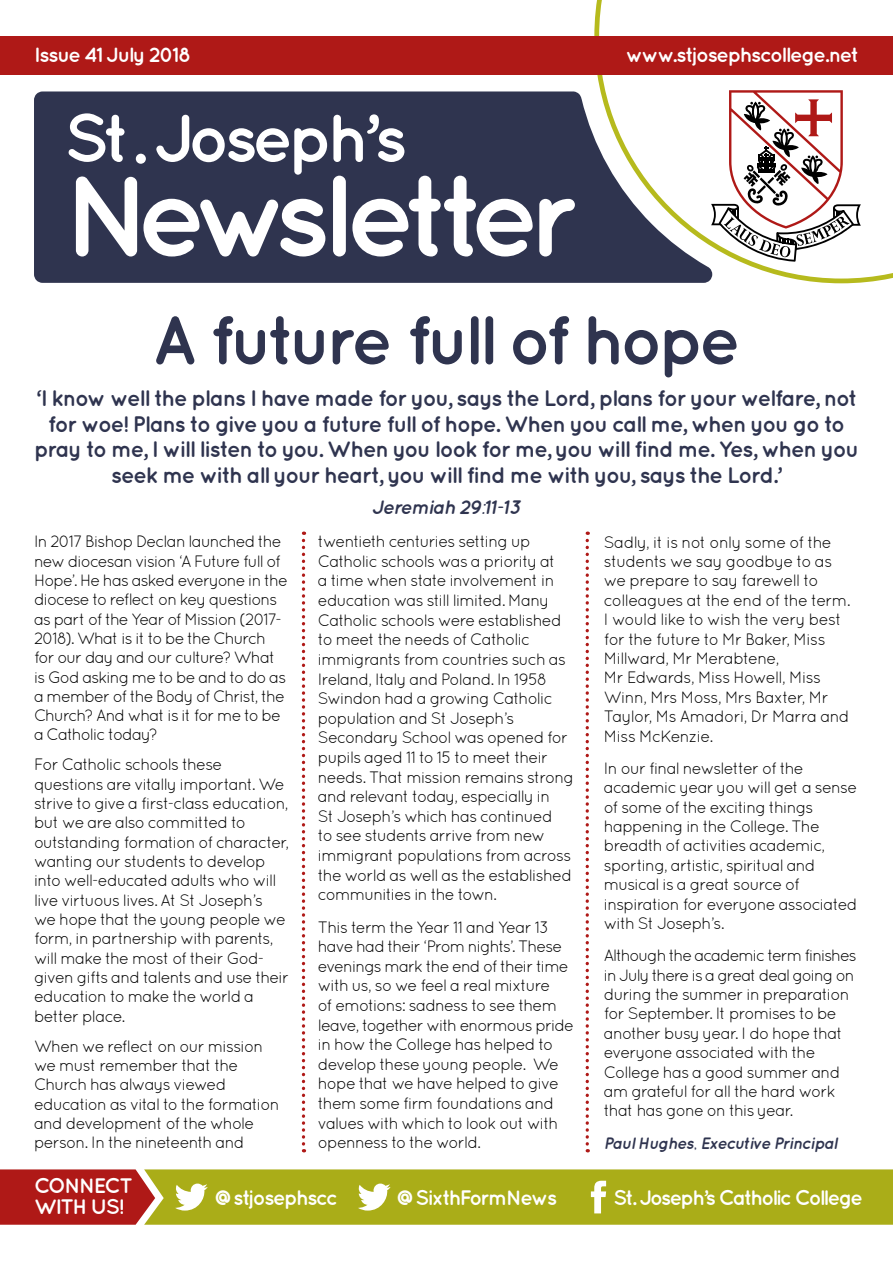
<style>
.page{position:relative;width:893px;height:1263px;background:#fff}
.page>*{position:absolute;margin:0;border:0;box-sizing:border-box;transform-origin:0 0}
.t1{font:700 69px "Quicksand";letter-spacing:-.07em;color:#2f344f}
.t2{font:700 22.5px/25.5px "Quicksand";letter-spacing:-.055em;color:#2f344f;text-align:center}
.t3{font:700 21px/21px "Quicksand";letter-spacing:-.08em;color:#fff}
.t4{font:700 20.7px "Quicksand";letter-spacing:-.065em;color:#fff}
.t5{font:italic 700 19.5px "Quicksand";letter-spacing:-.065em;color:#2f344f}
.t6{font:16.5px/19.4px "Quicksand";letter-spacing:-.055em;color:#000}
.t7{font:italic 700 16.5px "Quicksand";letter-spacing:-.05em;color:#2f344f}
</style>
<div class="page">
<svg style="left:594px;top:0;width:299px;height:283px"></svg>
<svg style="left:34px;top:91px;width:678px;height:192px;fill:#2f344f"></svg>
<svg style="left:68px;top:113px;width:57px;height:49px"></svg>
<svg style="left:156px;top:115px;width:171px;height:60px"></svg>
<svg style="left:333px;top:114px;width:71px;height:48px"></svg>
<svg style="left:76px;top:176px;width:61px;height:80px"></svg>
<svg style="left:143px;top:199px;width:182px;height:57px"></svg>
<div style="left:333px;top:176px;width:13px;height:80px;background:#fff;border-radius:6px"></div>
<svg style="left:352px;top:176px;width:181px;height:80px"></svg>
<svg style="left:539px;top:199px;width:36px;height:57px"></svg>
<div style="left:0;top:36px;width:893px;height:38px;background:#af1917"></div>
<svg style="left:711px;top:90px;width:150px;height:172px"></svg>
<div style="left:136px;top:154px;width:10px;height:10px;background:#fff;border-radius:50%"></div>
<svg style="left:0;top:1169px;width:893px;height:56px;background:#ae9923"></svg>
<svg style="left:302px;top:531px;width:3px;height:621px"></svg>
<svg style="left:586px;top:531px;width:3px;height:621px"></svg>
<p class="t4" style="left:34px;top:42px;width:159px">Issue 41 July 2018</p>
<p class="t4" style="left:626px;top:42px;width:235px">www.stjosephscollege.net</p>
<h1 class="t1" style="left:152px;top:299px;width:591px">A future full of hope</h1>
<p class="t2" style="left:34px;top:385px;width:827px">‘I know well the plans I have made for you, says the Lord, plans for your welfare, not for woe! Plans to give you a future full of hope. When you call me, when you go to pray to me, I will listen to you. When you look for me, you will find me. Yes, when you seek me with all your heart, you will find me with you, says the Lord.’</p>
<p class="t5" style="left:372px;top:495px;width:150px">Jeremiah 29:11-13</p>
<p class="t6" style="left:34px;top:532px;width:255px">In 2017 Bishop Declan launched the new diocesan vision ‘A Future full of<br>Hope’. He has asked everyone in the diocese to reflect on key questions as part of the Year of Mission (2017-<br>2018). What is it to be the Church for our day and our culture? What is God asking me to be and to do as a member of the Body of Christ, the<br>Church? And what is it for me to be a Catholic today?</p>
<p class="t6" style="left:34px;top:755px;width:257px">For Catholic schools these questions are vitally important. We strive to give a first-class education, but we are also committed to outstanding formation of character, wanting our students to develop into well-educated adults who will live virtuous lives. At St Joseph’s we hope that the young people we form, in partnership with parents, will make the most of their God&shy;given gifts and talents and use their education to make the world a better place.</p>
<p class="t6" style="left:34px;top:1036px;width:247px">When we reflect on our mission we must remember that the<br>Church has always viewed education as vital to the formation and development of the whole person. In the nineteenth and</p>
<p class="t6" style="left:318px;top:531px;width:258px">twentieth centuries setting up<br>Catholic schools was a priority at<br>a time when state involvement in education was still limited. Many<br>Catholic schools were established to meet the needs of Catholic immigrants from countries such as<br>Ireland, Italy and Poland. In 1958<br>Swindon had a growing Catholic population and St Joseph’s<br>Secondary School was opened for pupils aged 11 to 15 to meet their needs. That mission remains strong and relevant today, especially in<br>St Joseph’s which has continued<br>to see students arrive from new immigrant populations from across the world as well as the established communities in the town.</p>
<p class="t6" style="left:318px;top:917px;width:258px">This term the Year 11 and Year 13 have had their ‘Prom nights’. These evenings mark the end of their time with us, so we feel a real mixture<br>of emotions: sadness to see them leave, together with enormous pride in how the College has helped to develop these young people. We hope that we have helped to give them some firm foundations and values with which to look out with openness to the world.</p>
<p class="t6" style="left:604px;top:532px;width:248px">Sadly, it is not only some of the students we say goodbye to as we prepare to say farewell to colleagues at the end of the term.<br>I would like to wish the very best for the future to Mr Baker, Miss<br>Millward, Mr Merabtene,<br>Mr Edwards, Miss Howell, Miss<br>Winn, Mrs Moss, Mrs Baxter, Mr<br>Taylor, Ms Amadori, Dr Marra and<br>Miss McKenzie.</p>
<p class="t6" style="left:604px;top:758px;width:255px">In our final newsletter of the academic year you will get a sense of some of the exciting things happening in the College. The breadth of activities academic, sporting, artistic, spiritual and musical is a great source of inspiration for everyone associated with St Joseph’s.</p>
<p class="t6" style="left:604px;top:945px;width:254px">Although the academic term finishes in July there is a great deal going on during the summer in preparation for September. It promises to be another busy year. I do hope that everyone associated with the<br>College has a good summer and am grateful for all the hard work that has gone on this year.</p>
<p class="t7" style="left:604px;top:1133px;width:235px">Paul Hughes, Executive Principal</p>
<p class="t3" style="left:34px;top:1175px;width:100px">CONNECT<br>WITH US!</p>
<p class="t3" style="left:215px;top:1186px;width:125px">@stjosephscc</p>
<p class="t3" style="left:397px;top:1186px;width:162px">@SixthFormNews</p>
<p class="t3" style="left:613px;top:1186px;width:251px">St. Joseph’s Catholic College</p>
</div>
